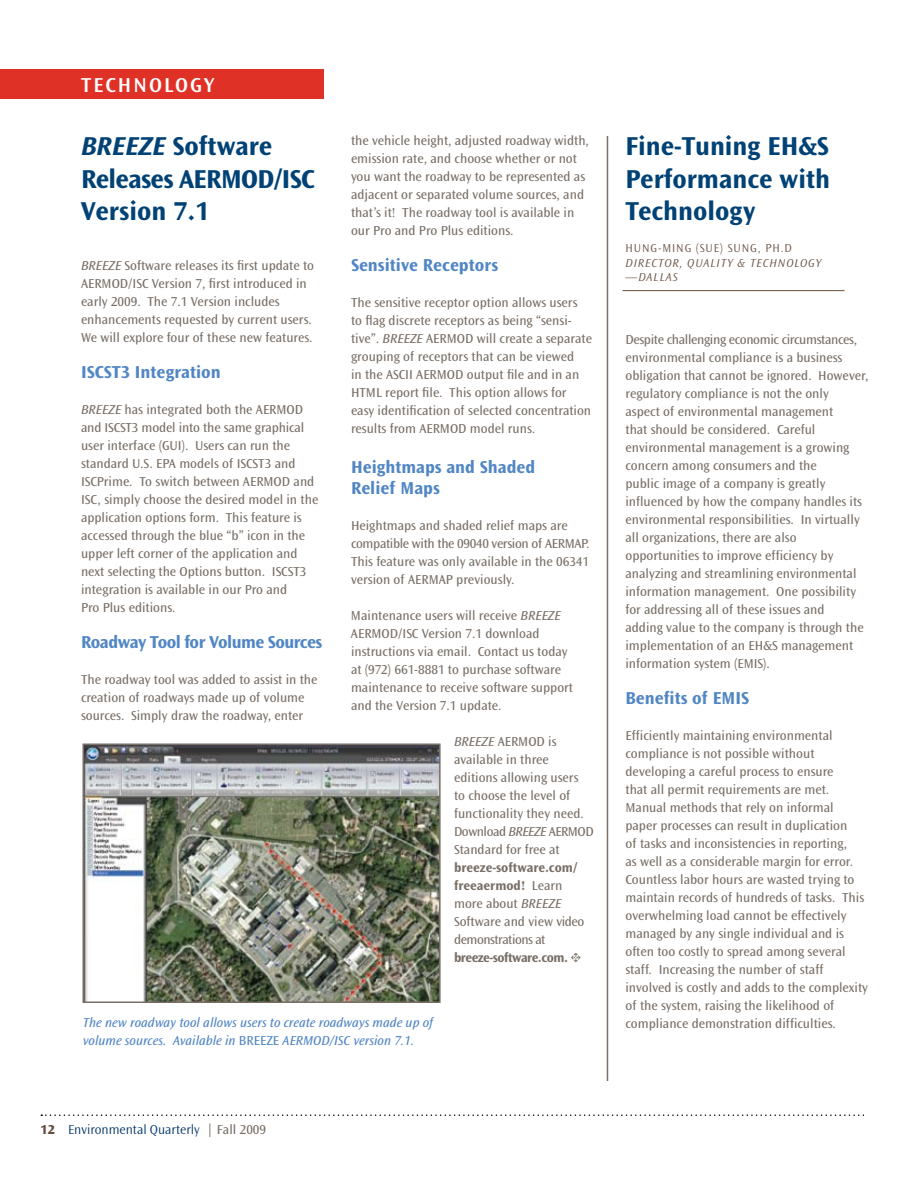
<style>
.page{position:relative;width:918px;height:1188px;background:#fff}
.page>*{position:absolute;margin:0;border:0;box-sizing:border-box;transform-origin:0 0}
.t1{font:27px/32.4px "Ocean Sans MM 648 475";letter-spacing:.02em;color:#004275}
.t2{font:21px "Ocean Sans MM 512 475";color:#fff}
.t3{font:18px/21.6px "Ocean Sans MM 648 475";letter-spacing:.025em;color:#5186c5}
.t4{font:18px "Ocean Sans MM 648 475";letter-spacing:-.005em;color:#5186c5}
.t5{font:13.5px/18px "Ocean Sans MM 403 475";color:#796f66}
.t6{font:13.5px/18px "Ocean Sans MM It 403 475";color:#5186c5}
.t7{font:13.5px/18px "Ocean Sans MM 648 475";letter-spacing:.02em;color:#796f66}
.t8{font:13.5px "Ocean Sans MM 310 475";color:#003468}
.t9{font:13.5px "Ocean Sans MM 648 475";letter-spacing:-.005em;color:#796f66}
.t10{font:12px/14.4px "Ocean Sans MM It 310 475";letter-spacing:.075em;color:#684f40}
.t11{font:12px "Ocean Sans MM 310 475";letter-spacing:.075em;color:#684f40}
.s1{font-family:"Ocean Sans MM It 648 475"}
.s2{font-family:"Ocean Sans MM It 403 475"}
.s3{font-family:"Ocean Sans MM 403 475"}
.s4{font-family:"Type Embellishments One Let Plain"}
.s5{font-family:"Ocean Sans MM 760 475";color:#684f40}
.s6{font-family:"Ocean Sans MM 403 475";color:#796f66}
</style>
<div class="page">
<div style="left:0;top:69px;width:324px;height:30px;background:#e03127"></div>
<hr style="left:622px;top:290px;width:222px;height:1px;background:#684f40">
<svg style="left:41px;top:1114px;width:823px;height:2px"></svg>
<img style="left:85px;top:746px;width:353px;height:254px">
<div style="left:82px;top:743px;width:359px;height:260px;border:2px solid #796f66"></div>
<hr style="left:607px;top:136px;width:1px;height:945px;background:#796f66">
<h2 class="t2" style="left:81px;top:73px;width:15px">TECHNOLOGY</h2>
<h1 class="t1" style="left:81px;top:131px;width:192px"><span class="s1">BREEZE</span> Software<br>Releases AERMO</h1>
<h1 class="t1" style="left:257px;top:163px;width:58px">D/ISC</h1>
<h1 class="t1" style="left:81px;top:195px;width:129px">Version 7.1</h1>
<p class="t5" style="left:81px;top:257px;width:235px"><span class="s2">BREEZE</span> Software releases its first update to AERMOD/ISC Version 7, first introduced in early 2009. The 7.1 Version includes enhancements requested by current users.<br>We will explore four of these new features.</p>
<h3 class="t3" style="left:81px;top:362px;width:141px">ISCST3 Integration</h3>
<p class="t5" style="left:81px;top:401px;width:239px"><span class="s2">BREEZE</span> has integrated both the AE RMOD and ISCST3 model into the same graphical user interface (GUI). Users can run the standard U.S. EPA models of ISCST3 and ISCPrime. To switch between AE RMOD and ISC, simply choose the desired model in the application options form. This feature is accessed through the blue “b” icon in the upper left corner of the application and next selecting the Options button. ISCST3 integration is available in our Pro and<br>Pro Plus editions.</p>
<h3 class="t4" style="left:81px;top:633px;width:242px">Roadway Tool for Volume Sources</h3>
<p class="t5" style="left:81px;top:671px;width:238px">The roadway tool was added to assist in the creation of roadways made up of volume sources. Simply draw the roadway, enter</p>
<p class="t5" style="left:351px;top:132px;width:240px">the vehicle height, adjusted roadway width, emission rate, and choose whether or not you want the roadway to be represented as adjacent or separated volume sources, and that’s it! The roadway tool is available in our Pro and Pro Plus editions.</p>
<h3 class="t3" style="left:351px;top:255px;width:148px">Sensitive Receptors</h3>
<p class="t5" style="left:351px;top:294px;width:243px">The sensitive receptor option allows users to flag discrete receptors as being “sensi&shy;tive”. <span class="s2">BREEZE</span> AE RMOD will create a separate grouping of receptors that can be viewed<br>in the ASCII AERMOD output file and in an HTML report file. This option allows for easy identification of selected concentration results from AERMOD model runs.</p>
<h3 class="t3" style="left:351px;top:456px;width:186px">Heightmaps and Shaded<br>Relief Maps</h3>
<p class="t5" style="left:351px;top:517px;width:240px">Heightmaps and shaded relief maps are compatible with the 09040 version of AE RMAP.<br>This feature was only available in the 06341 version of AERMAP previously.</p>
<p class="t5" style="left:351px;top:607px;width:224px">Maintenance users will receive <span class="s2">BREEZE </span>AERMOD/ISC Version 7.1 download instructions via email. Contact us today at (972) 661-8881 to purchase software maintenance to receive software support and the Version 7.1 update.</p>
<p class="t5" style="left:454px;top:733px;width:141px"><span class="s2">BREEZE</span> AE RMOD is available in three editions allowing users<br>to choose the level of functionality they need.<br>Download <span class="s2">BREEZE</span> AE RMOD<br>Standard for free at</p>
<p class="t7" style="left:454px;top:859px;width:125px">breeze-software.com/ freeaermod! <span class="s3">Learn</span></p>
<p class="t5" style="left:454px;top:895px;width:132px">more about <span class="s2">BREEZE<br></span>Software and view video demonstrations at</p>
<p class="t9" style="left:454px;top:950px;width:129px">breeze-software.com. <span class="s4">t</span></p>
<p class="t6" style="left:83px;top:1013px;width:352px">The new roadway tool allows users to create roadways made up of volume sources. Available in <span class="s3">BREEZE</span> AERMOD/ISC version 7.1.</p>
<p class="t8" style="left:40px;top:1122px;width:227px"><span class="s5">12</span> Environmental Quarterly <span class="s6">| Fall 2009</span></p>
<h1 class="t1" style="left:626px;top:131px;width:206px;text-align:justify">Fine-Tuning EH&amp;S Performance with Technology</h1>
<p class="t11" style="left:626px;top:242px;width:166px">H ung-M ing (Sue) Sung, Ph.D</p>
<p class="t10" style="left:626px;top:256px;width:197px">DIRECTOR, QUALITY &amp; TECHNOLOGY —DALLAS</p>
<p class="t5" style="left:626px;top:331px;width:244px">Despite challenging economic circumstances, environmental compliance is a business obligation that cannot be ignored. However, regulatory compliance is not the only<br>aspect of environmental management<br>that should be considered. Careful environmental management is a growing concern among consumers and the<br>public image of a company is greatly influenced by how the company handles its environmental responsibilities. I n virtually all organizations, there are also opportunities to improve efficiency by analyzing and streamlining environmental information management. One possibility for addressing all of these issues and<br>adding value to the company is through the implementation of an EH&amp;S management information system (EMIS).</p>
<h3 class="t3" style="left:626px;top:688px;width:125px">Benefits of EMI S</h3>
<p class="t5" style="left:626px;top:727px;width:244px">Efficiently maintaining environmental compliance is not possible without developing a careful process to ensure<br>that all permit requirements are met.<br>Manual methods that rely on informal paper processes can result in duplication<br>of tasks and inconsistencies in reporting,<br>as well as a considerable margin for error.<br>Countless labor hours are wasted trying to maintain records of hundreds of tasks. This overwhelming load cannot be effectively managed by any single individual and is often too costly to spread among several staff. I ncreasing the number of staff involved is costly and adds to the complexity of the system, raising the likelihood of compliance demonstration difficulties.</p>
</div>
